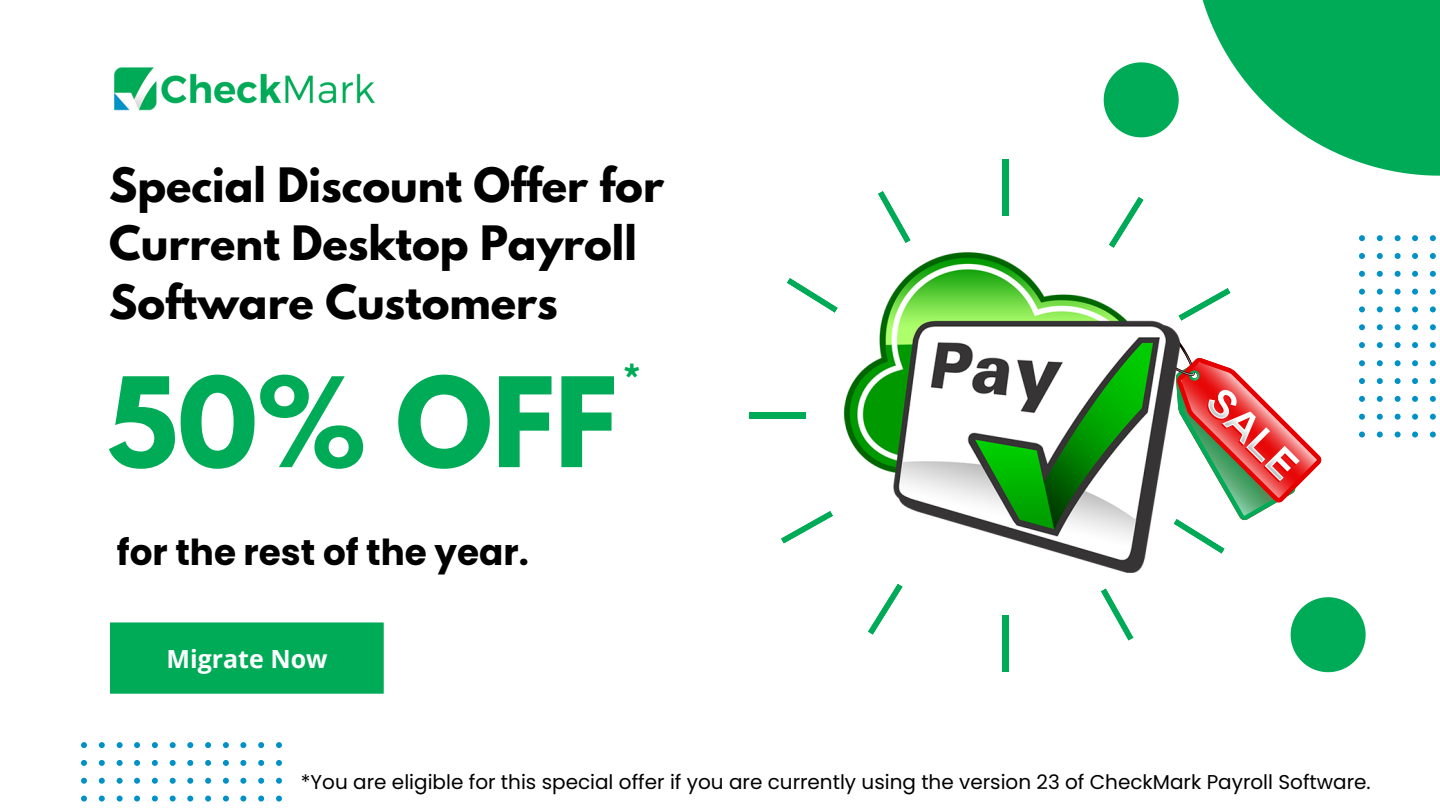
<style>
.page{position:relative;width:1440px;height:810px;background:#fff}
.page>*{position:absolute;margin:0;border:0;box-sizing:border-box;transform-origin:0 0}
.t1{font:700 110.2px "League Spartan";color:#00ab58}
.t2{font:700 42px/58.5px "League Spartan";color:#000}
.t3{font:700 40px "League Spartan";color:#00ab58}
.t4{font:700 35.8px "Poppins";color:#000}
.t5{font:700 25px "Open Sans";color:#fff}
.t6{font:20px "Poppins";color:#000}
</style>
<div class="page">
<svg style="left:1291px;top:597px;width:75px;height:75px"></svg>
<svg style="left:1104px;top:62px;width:75px;height:75px"></svg>
<div style="left:1003px;top:615px;width:6px;height:57px;background:#00ab58"></div>
<div style="left:1003px;top:159px;width:6px;height:57px;background:#00ab58"></div>
<div style="left:749px;top:413px;width:57px;height:6px;background:#00ab58"></div>
<svg style="left:868px;top:588px;width:34px;height:47px"></svg>
<svg style="left:1115px;top:197px;width:29px;height:38px"></svg>
<svg style="left:787px;top:278px;width:51px;height:35px"></svg>
<svg style="left:781px;top:511px;width:52px;height:33px"></svg>
<svg style="left:1190px;top:288px;width:41px;height:28px"></svg>
<svg style="left:878px;top:191px;width:30px;height:44px"></svg>
<svg style="left:1101px;top:588px;width:33px;height:53px"></svg>
<svg style="left:1190px;top:358px;width:132px;height:196px"></svg>
<img style="left:843px;top:235px;width:347px;height:353px">
<div style="left:110px;top:622px;width:274px;height:72px;background:#00ab58"></div>
<svg style="left:1202px;top:0;width:238px;height:176px"></svg>
<svg style="left:81px;top:742px;width:201px;height:60px"></svg>
<svg style="left:1359px;top:235px;width:77px;height:203px"></svg>
<img style="left:114px;top:67px;width:261px;height:44px">
<p class="t2" style="left:109px;top:161px;width:556px">Special Discount Offer for<br>Current Desktop Payroll<br>Software Customers</p>
<p class="t1" style="left:107px;top:368px;width:512px">50% OFF</p>
<p class="t3" style="left:622px;top:362px;width:21px">*</p>
<p class="t4" style="left:117px;top:528px;width:414px">for the rest of the year.</p>
<p class="t5" style="left:166px;top:642px;width:163px">Migrate Now</p>
<p class="t6" style="left:301px;top:768px;width:1071px">*You are eligible for this special offer if you are currently using the version 23 of CheckMark Payroll Software.</p>
</div>
